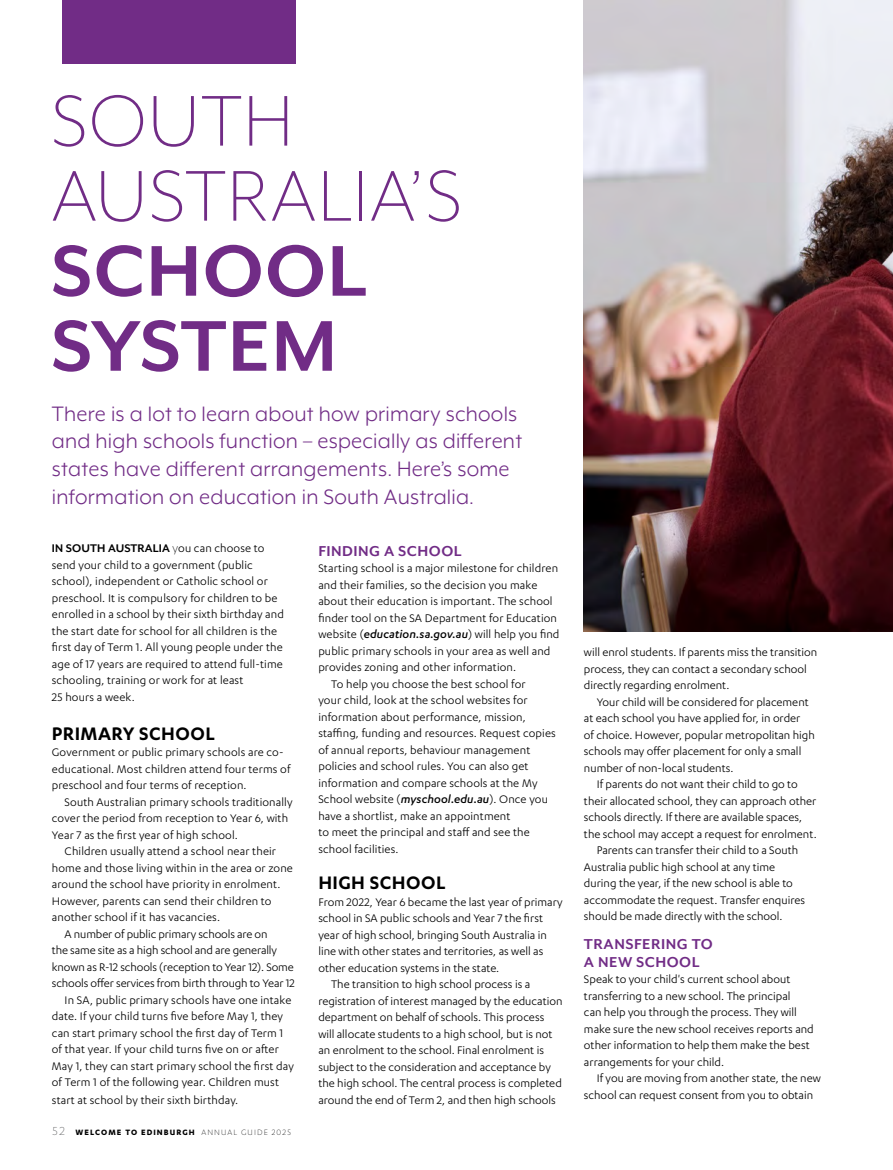
<style>
.page{position:relative;width:893px;height:1170px;background:#fff}
.page>*{position:absolute;margin:0;border:0;box-sizing:border-box;transform-origin:0 0}
.t1{font:300 82.5px/75px "Mr Eaves XL Mod OT";letter-spacing:.02em;color:#712c86}
.t2{font:700 82.5px/75px "Mr Eaves XL Mod OT";letter-spacing:.02em;color:#712c86}
.t3{font:24px/27.8px "Mr Eaves XL Mod OT";letter-spacing:.01em;color:#712c86}
.t4{font:600 21px "Karbon";letter-spacing:.02em;color:#000}
.t5{font:700 16.5px/17.1px "Mr Eaves Mod OT";letter-spacing:.03em;color:#712c86}
.t6{font:12.75px/16.5px "Karbon";letter-spacing:.005em;color:#000}
.t7{font:700 12.75px "Mr Eaves XL Mod OT";letter-spacing:.01em;color:#000}
.t8{font:700 9px "Karbon";letter-spacing:.12em;color:#000}
.s1{font-family:"Karbon";font-weight:300;font-size:13.5px}
.s2{font-family:"Karbon";font-weight:400}
.s3{font-weight:300;font-size:13.5px;color:#58595b}
.s4{font-weight:300}
.s5{font-weight:500;font-style:italic}
</style>
<div class="page">
<div style="left:62px;top:0;width:234px;height:64px;background:#712c86"></div>
<img style="left:584px;top:0;width:309px;height:631px">
<h1 class="t1" style="left:51px;top:82px;width:412px">SOUTH<br>AUSTRALIA’S</h1>
<h1 class="t2" style="left:51px;top:232px;width:317px">SCHOOL<br>SYSTEM</h1>
<h2 class="t3" style="left:52px;top:399px;width:472px">There is a lot to learn about how primary schools and high schools function – especially as different states have different arrangements. Here’s some information on education in South Australia.</h2>
<p class="t7" style="left:52px;top:541px;width:214px">IN SOUTH AUSTRALIA <span class="s1">y</span><span class="s2">ou can choose to</span></p>
<p class="t6" style="left:52px;top:556px;width:233px">send your child to a government (public school), independent or Catholic school or preschool. It is compulsory for children to be enrolled in a school by their sixth birthday and the start date for school for all children is the first day of Term 1. All young people under the age of 17 years are required to attend full-time schooling, training or work for at least<br>25 hours a week.</p>
<h3 class="t4" style="left:52px;top:721px;width:164px">PRIMARY SCHOOL</h3>
<p class="t6" style="left:52px;top:743px;width:240px">Government or public primary schools are co&shy;educational. Most children attend four terms of preschool and four terms of reception.</p>
<p class="t6" style="left:52px;top:793px;width:242px;text-indent:13px">South Australian primary schools traditionally cover the period from reception to Year 6, with<br>Year 7 as the first year of high school.</p>
<p class="t6" style="left:65px;top:842px;width:213px">Children usually attend a school near their</p>
<p class="t6" style="left:52px;top:859px;width:243px">home and those living within in the area or zone</p>
<p class="t6" style="left:52px;top:875px;width:230px">around the school have priority in enrolment.</p>
<p class="t6" style="left:52px;top:892px;width:221px">However, parents can send their children to</p>
<p class="t6" style="left:52px;top:908px;width:170px">another school if it has vacancies.</p>
<p class="t6" style="left:65px;top:925px;width:204px">A number of public primary schools are on</p>
<p class="t6" style="left:52px;top:941px;width:227px">the same site as a high school and are generally</p>
<p class="t6" style="left:52px;top:958px;width:243px">known as R-12 schools (reception to Year 12). Some</p>
<p class="t6" style="left:52px;top:974px;width:245px">schools offer services from birth through to Year 12</p>
<p class="t6" style="left:65px;top:991px;width:228px">In SA, public primary schools have one intake</p>
<p class="t6" style="left:52px;top:1007px;width:233px">date. If your child turns five before May 1, they</p>
<p class="t6" style="left:52px;top:1024px;width:233px">can start primary school the first day of Term 1</p>
<p class="t6" style="left:52px;top:1040px;width:229px">of that year. If your child turns five on or after</p>
<p class="t6" style="left:52px;top:1057px;width:244px">May 1, they can start primary school the first day</p>
<p class="t6" style="left:52px;top:1073px;width:229px">of Term 1 of the following year. Children must</p>
<p class="t6" style="left:52px;top:1090px;width:188px">start at school by their sixth birthday.</p>
<p class="t8" style="left:52px;top:1127px;width:240px"><span class="s3">52</span> WELCOME TO EDINBURGH <span class="s4">ANNUAL GUIDE 2025</span></p>
<p class="t5" style="left:318px;top:542px;width:145px">FINDING A SCHOOL</p>
<p class="t6" style="left:318px;top:559px;width:241px">Starting school is a major milestone for children</p>
<p class="t6" style="left:318px;top:576px;width:220px">and their families, so the decision you make</p>
<p class="t6" style="left:318px;top:592px;width:236px">about their education is important. The school</p>
<p class="t6" style="left:318px;top:609px;width:240px">finder tool on the SA Department for Education</p>
<p class="t6" style="left:318px;top:625px;width:243px">website (<span class="s5">education.sa.gov.au</span>) will help you find</p>
<p class="t6" style="left:318px;top:642px;width:234px">public primary schools in your area as well and</p>
<p class="t6" style="left:318px;top:658px;width:199px">provides zoning and other information.</p>
<p class="t6" style="left:331px;top:675px;width:196px">To help you choose the best school for</p>
<p class="t6" style="left:318px;top:691px;width:211px">your child, look at the school websites for</p>
<p class="t6" style="left:318px;top:708px;width:209px">information about performance, mission,</p>
<p class="t6" style="left:318px;top:724px;width:239px">staffing, funding and resources. Request copies</p>
<p class="t6" style="left:318px;top:741px;width:214px">of annual reports, behaviour management</p>
<p class="t6" style="left:318px;top:757px;width:212px">policies and school rules. You can also get</p>
<p class="t6" style="left:318px;top:774px;width:221px">information and compare schools at the My</p>
<p class="t6" style="left:318px;top:790px;width:231px">School website (<span class="s5">myschool.edu.au</span>). Once you</p>
<p class="t6" style="left:318px;top:807px;width:194px">have a shortlist, make an appointment</p>
<p class="t6" style="left:318px;top:823px;width:213px">to meet the principal and staff and see the</p>
<p class="t6" style="left:318px;top:840px;width:82px">school facilities.</p>
<h3 class="t4" style="left:318px;top:871px;width:129px">HIGH SCHOOL</h3>
<p class="t6" style="left:318px;top:893px;width:246px">From 2022, Year 6 became the last year of primary</p>
<p class="t6" style="left:318px;top:909px;width:226px">school in SA public schools and Year 7 the first</p>
<p class="t6" style="left:318px;top:926px;width:230px">year of high school, bringing South Australia in</p>
<p class="t6" style="left:318px;top:942px;width:226px">line with other states and territories, as well as</p>
<p class="t6" style="left:318px;top:959px;width:182px">other education systems in the state.</p>
<p class="t6" style="left:331px;top:975px;width:201px">The transition to high school process is a</p>
<p class="t6" style="left:318px;top:992px;width:246px">registration of interest managed by the education</p>
<p class="t6" style="left:318px;top:1008px;width:228px">department on behalf of schools. This process</p>
<p class="t6" style="left:318px;top:1025px;width:236px">will allocate students to a high school, but is not</p>
<p class="t6" style="left:318px;top:1041px;width:227px">an enrolment to the school. Final enrolment is</p>
<p class="t6" style="left:318px;top:1058px;width:234px">subject to the consideration and acceptance by</p>
<p class="t6" style="left:318px;top:1074px;width:245px">the high school. The central process is completed</p>
<p class="t6" style="left:318px;top:1091px;width:239px">around the end of Term 2, and then high schools</p>
<p class="t6" style="left:584px;top:643px;width:235px">will enrol students. If parents miss the transition process, they can contact a secondary school directly regarding enrolment.</p>
<p class="t6" style="left:584px;top:693px;width:232px;text-indent:13px">Your child will be considered for placement at each school you have applied for, in order<br>of choice. However, popular metropolitan high schools may offer placement for only a small number of non-local students.</p>
<p class="t6" style="left:597px;top:775px;width:203px">If parents do not want their child to go to</p>
<p class="t6" style="left:584px;top:792px;width:234px">their allocated school, they can approach other</p>
<p class="t6" style="left:584px;top:808px;width:220px">schools directly. If there are available spaces,</p>
<p class="t6" style="left:584px;top:825px;width:234px">the school may accept a request for enrolment.</p>
<p class="t6" style="left:597px;top:841px;width:203px">Parents can transfer their child to a South</p>
<p class="t6" style="left:584px;top:858px;width:193px">Australia public high school at any time</p>
<p class="t6" style="left:584px;top:874px;width:210px">during the year, if the new school is able to</p>
<p class="t6" style="left:584px;top:891px;width:223px">accommodate the request. Transfer enquires</p>
<p class="t6" style="left:584px;top:907px;width:200px">should be made directly with the school.</p>
<p class="t5" style="left:584px;top:935px;width:130px">TRANSFERING TO<br>A NEW SCHOOL</p>
<p class="t6" style="left:584px;top:970px;width:231px">Speak to your child's current school about transferring to a new school. The principal<br>can help you through the process. They will make sure the new school receives reports and other information to help them make the best arrangements for your child.</p>
<p class="t6" style="left:584px;top:1069px;width:238px;text-indent:13px">If you are moving from another state, the new school can request consent from you to obtain</p>
</div>
